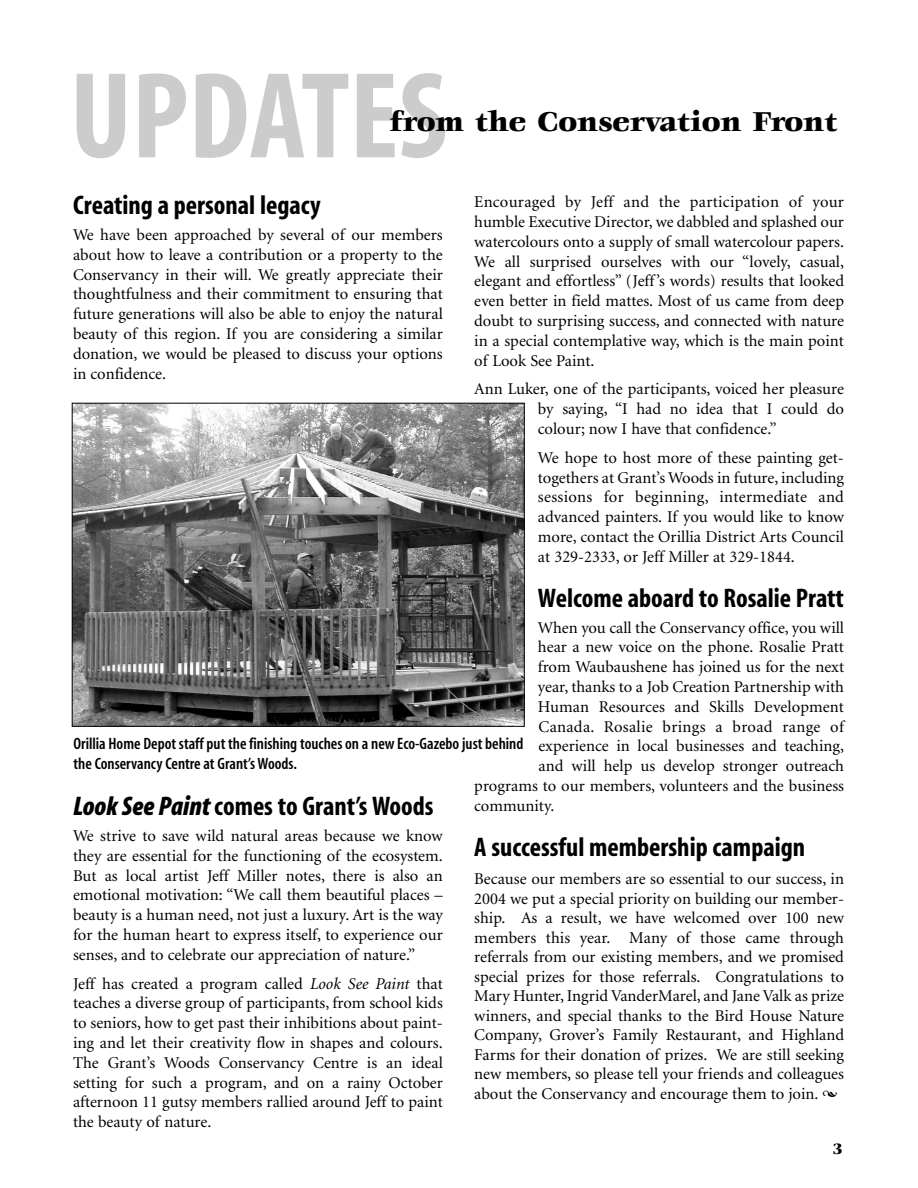
<style>
.page{position:relative;width:918px;height:1188px;background:#fff}
.page>*{position:absolute;margin:0;border:0;box-sizing:border-box;transform-origin:0 0}
.t1{font:123.9px "Myriad MM 700 300";color:#ccc}
.t2{font:900 30px "Veljovic";color:#000}
.t3{font:27px "Myriad MM 700 300";color:#000}
.t4{font:16.5px/19.8px "Minion";color:#000;text-align:justify}
.t5{font:16.5px/19.8px "Myriad MM 565 300";color:#000}
.t6{font:16.5px "Minion";letter-spacing:.02em;color:#000}
.t7{font:900 16.5px "Veljovic";color:#000}
.s1{font-family:"Myriad MM It 830 300"}
.s2{font-style:italic}
</style>
<div class="page">
<img style="left:74px;top:405px;width:448px;height:320px">
<div style="left:72px;top:403px;width:452px;height:324px;border:1px solid #000"></div>
<h1 class="t1" style="left:70px;top:69px;width:379px">UPDATES</h1>
<h2 class="t2" style="left:389px;top:109px;width:449px">from the Conservation Front</h2>
<h3 class="t3" style="left:73px;top:195px;width:249px">Creating a personal legacy</h3>
<p class="t4" style="left:73px;top:226px;width:371px">We have been approached by several of our members about how to leave a contribution or a property to the Conservancy in their will. We greatly appreciate their thoughtfulness and their commitment to ensuring that future generations will also be able to enjoy the natural beauty of this region. If you are considering a similar donation, we would be pleased to discuss your options in confidence.</p>
<p class="t4" style="left:474px;top:193px;width:371px">Encouraged by Jeff and the participation of your humble Executive Director, we dabbled and splashed our watercolours onto a supply of small watercolour papers.<br>We all surprised ourselves with our “lovely, casual, elegant and effortless” (Jeff’s words) results that looked even better in field mattes. Most of us came from deep doubt to surprising success, and connected with nature in a special contemplative way, which is the main point of Look See Paint.</p>
<p class="t4" style="left:538px;top:381px;width:308px;text-indent:-64px">Ann Luker, one of the participants, voiced her pleasure by saying, “I had no idea that I could do colour; now I have that confidence.”</p>
<p class="t4" style="left:538px;top:449px;width:308px">We hope to host more of these painting get&shy;togethers at Grant’s Woods in future, including sessions for beginning, intermediate and advanced painters. If you would like to know more, contact the Orillia District Arts Council at 329-2333, or Jeff Miller at 329-1844.</p>
<h3 class="t3" style="left:538px;top:587px;width:308px">Welcome aboard to Rosalie Pratt</h3>
<p class="t4" style="left:538px;top:619px;width:308px">When you call the Conservancy office, you will</p>
<p class="t4" style="left:538px;top:639px;width:308px">hear a new voice on the phone. Rosalie Pratt</p>
<p class="t4" style="left:538px;top:658px;width:308px">from Waubaushene has joined us for the next</p>
<p class="t4" style="left:538px;top:678px;width:308px">year, thanks to a Job Creation Partnership with</p>
<p class="t4" style="left:538px;top:698px;width:308px">Human Resources and Skills Development</p>
<p class="t6" style="left:538px;top:720px;width:307px">Canada. Rosalie brings a broad range of</p>
<p class="t4" style="left:538px;top:738px;width:307px">experience in local businesses and teaching,</p>
<p class="t4" style="left:538px;top:757px;width:307px">and will help us develop stronger outreach</p>
<p class="t4" style="left:474px;top:777px;width:371px">programs to our members, volunteers and the business</p>
<p class="t4" style="left:474px;top:797px;width:82px">community.</p>
<h3 class="t3" style="left:474px;top:837px;width:332px">A successful membership campaign</h3>
<p class="t4" style="left:474px;top:871px;width:371px">Because our members are so essential to our success, in 2004 we put a special priority on building our member&shy;ship. As a result, we have welcomed over 100 new members this year. Many of those came through referrals from our existing members, and we promised special prizes for those referrals. Congratulations to Mary Hunter, Ingrid VanderMarel, and Jane Valk as prize winners, and special thanks to the Bird House Nature Company, Grover’s Family Restaurant, and Highland Farms for their donation of prizes. We are still seeking new members, so please tell your friends and colleagues about the Conservancy and encourage them to join.</p>
<p class="t5" style="left:74px;top:735px;width:451px">Orillia Home Depot staff put the finishing touches on a new Eco-Gazebo just behind the Conservancy Centre at Grant’s Woods.</p>
<h3 class="t3" style="left:73px;top:796px;width:362px"><span class="s1">Look See Paint</span> comes to Grant’s Woods</h3>
<p class="t4" style="left:73px;top:827px;width:371px">We strive to save wild natural areas because we know they are essential for the functioning of the ecosystem.<br>But as local artist Jeff Miller notes, there is also an emotional motivation: “We call them beautiful places – beauty is a human need, not just a luxury. Art is the way for the human heart to express itself, to experience our senses, and to celebrate our appreciation of nature.”</p>
<p class="t4" style="left:73px;top:975px;width:371px">Jeff has created a program called <span class="s2">Look See Paint</span> that teaches a diverse group of participants, from school kids to seniors, how to get past their inhibitions about paint&shy;ing and let their creativity flow in shapes and colours.<br>The Grant’s Woods Conservancy Centre is an ideal setting for such a program, and on a rainy October afternoon 11 gutsy members rallied around Jeff to paint the beauty of nature.</p>
<p class="t7" style="left:833px;top:1143px;width:12px">3</p>
</div>
